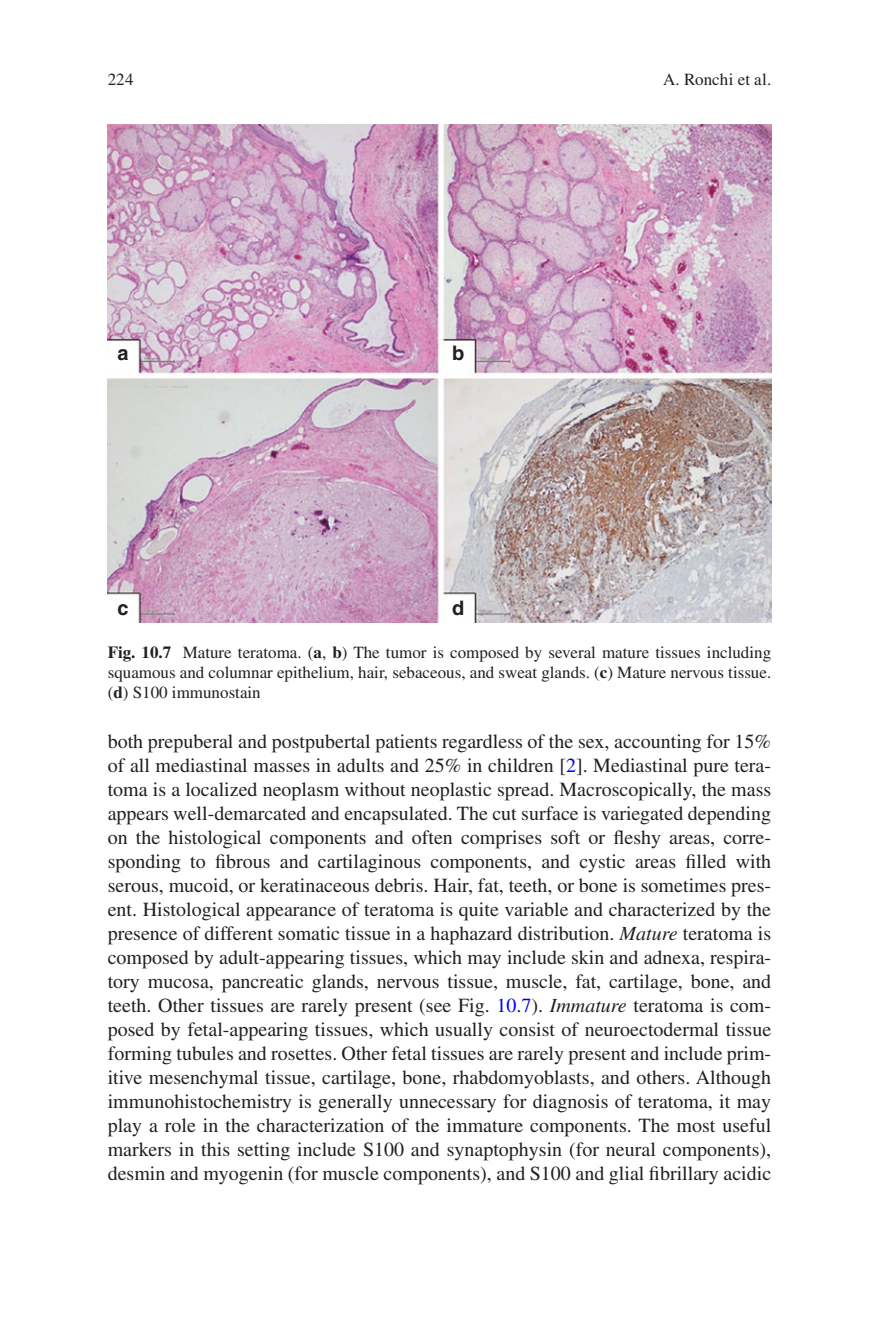
<style>
.page{position:relative;width:879px;height:1333px;background:#fff}
.page>*{position:absolute;margin:0;border:0;box-sizing:border-box;transform-origin:0 0}
.t1{font:20px/24px "Yqrnwk Times LT Std";color:#231f20;text-align:justify}
.t2{font:700 20px "Brspkl Helvetica";color:#231f20}
.t3{font:17px/20px "Yqrnwk Times LT Std";color:#231f20;text-align:justify}
.t4{font:17px "Ytbvkc Times LT Std";color:#231f20}
.s1{font-family:"Hcbsnr Times LT Std";font-weight:700}
.s2{color:#0000fa}
.s3{font-family:"Scqdfp Times LT Std";font-style:italic}
</style>
<div class="page">
<img style="left:108px;top:124px;width:663px;height:498px">
<p class="t3" style="left:108px;top:69px;width:27px">224</p>
<p class="t2" style="left:118px;top:341px;width:13px">a</p>
<p class="t2" style="left:452px;top:341px;width:14px">b</p>
<p class="t4" style="left:663px;top:70px;width:109px">A. Ronchi et al.</p>
<p class="t2" style="left:118px;top:595px;width:13px">c</p>
<p class="t2" style="left:452px;top:595px;width:14px">d</p>
<p class="t3" style="left:108px;top:642px;width:665px"><span class="s1">Fig. 10.7</span> Mature teratoma. (<span class="s1">a</span>, <span class="s1">b</span>) The tumor is composed by several mature tissues including squamous and columnar epithelium, hair, sebaceous, and sweat glands. (<span class="s1">c</span>) Mature nervous tissue. (<span class="s1">d</span>) S100 immunostain</p>
<p class="t1" style="left:108px;top:729px;width:665px">both prepuberal and postpubertal patients regardless of the sex, accounting for 15% of all mediastinal masses in adults and 25% in children [<span class="s2">2</span>]. Mediastinal pure tera&shy;toma is a localized neoplasm without neoplastic spread. Macroscopically, the mass appears well-demarcated and encapsulated. The cut surface is variegated depending on the histological components and often comprises soft or fleshy areas, corre&shy;sponding to fibrous and cartilaginous components, and cystic areas filled with serous, mucoid, or keratinaceous debris. Hair, fat, teeth, or bone is sometimes pres&shy;ent. Histological appearance of teratoma is quite variable and characterized by the presence of different somatic tissue in a haphazard distribution. <span class="s3">Mature</span> teratoma is composed by adult-appearing tissues, which may include skin and adnexa, respira&shy;tory mucosa, pancreatic glands, nervous tissue, muscle, fat, cartilage, bone, and teeth. Other tissues are rarely present (see Fig. <span class="s2">10.7</span>). <span class="s3">Immature</span> teratoma is com&shy;posed by fetal-appearing tissues, which usually consist of neuroectodermal tissue forming tubules and rosettes. Other fetal tissues are rarely present and include prim&shy;itive mesenchymal tissue, cartilage, bone, rhabdomyoblasts, and others. Although immunohistochemistry is generally unnecessary for diagnosis of teratoma, it may play a role in the characterization of the immature components. The most useful markers in this setting include S100 and synaptophysin (for neural components), desmin and myogenin (for muscle components), and S100 and glial fibrillary acidic</p>
</div>
